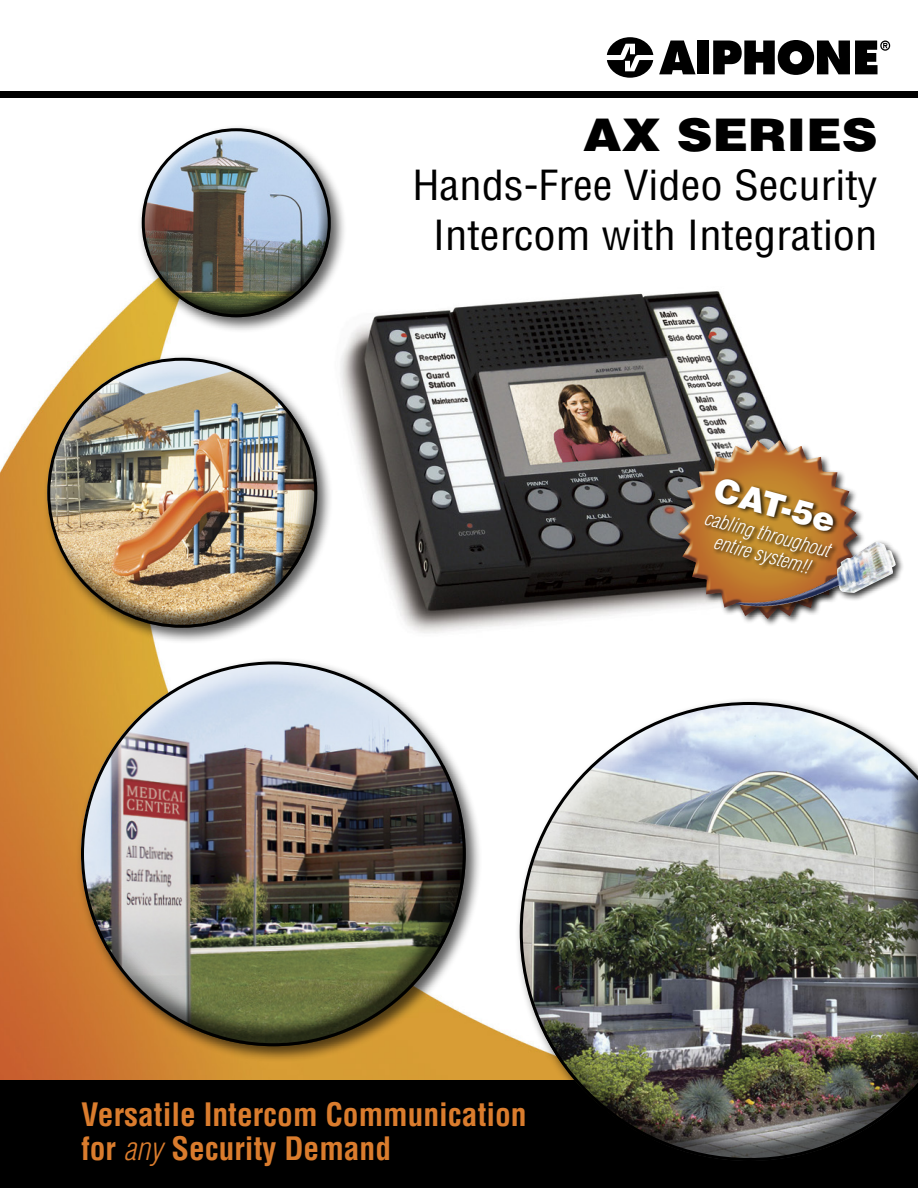
<style>
.page{position:relative;width:918px;height:1188px;background:#fff}
.page>*{position:absolute;margin:0;border:0;box-sizing:border-box;transform-origin:0 0}
.t1{font:900 45px "Helvetica LT";color:#000;scale:1.1 1}
.t2{font:condensed 40.5px/49.5px "Helvetica LT";color:#000;text-align:center;scale:1.1 1}
.t3{font:900 33px "Helvetica LT";color:#fff}
.t4{font:700 condensed 31.5px/34.5px "Helvetica LT";color:#da7c2d}
.t5{font:italic 300 condensed 19.5px/21px "Helvetica LT Std";color:#fff;text-align:center}
.s1{font-family:"Helvetica LT Std";font-weight:300;font-style:italic}
</style>
<div class="page">
<img style="left:0;top:40px;width:891px;height:1040px">
<div style="left:0;top:1080px;width:918px;height:108px;background:#000"></div>
<div style="left:515px;top:697px;width:403px;height:481px;background:#000;opacity:.63"></div>
<div style="left:76px;top:656px;width:406px;height:407px;background:#000;opacity:.63"></div>
<div style="left:80px;top:660px;width:380px;height:293px;background:#fff;opacity:.72"></div>
<div style="left:82px;top:731px;width:384px;height:316px;background:#000;opacity:.63"></div>
<div style="left:42px;top:353px;width:292px;height:291px;background:#000;opacity:.63"></div>
<div style="left:46px;top:356px;width:269px;height:207px;background:#fff;opacity:.72"></div>
<div style="left:47px;top:406px;width:272px;height:223px;background:#000;opacity:.63"></div>
<div style="left:137px;top:123px;width:210px;height:211px;background:#000;opacity:.63"></div>
<div style="left:141px;top:127px;width:188px;height:145px;background:#fff;opacity:.72"></div>
<div style="left:141px;top:162px;width:192px;height:157px;background:#000;opacity:.63"></div>
<div style="left:676px;top:438px;width:190px;height:189px;background:#000;opacity:.81"></div>
<img style="left:684px;top:443px;width:71px;height:67px">
<div style="left:733px;top:539px;width:172px;height:76px;background:#000;opacity:.81"></div>
<img style="left:735px;top:542px;width:161px;height:72px">
<div style="left:0;top:91px;width:918px;height:7px;background:#000"></div>
<img style="left:520px;top:702px;width:398px;height:459px">
<div style="left:703px;top:477px;width:136px;height:102px;background:#000;opacity:.81"></div>
<svg style="left:607px;top:37px;width:46px;height:41px"></svg>
<svg style="left:659px;top:41px;width:37px;height:33px"></svg>
<div style="left:697px;top:41px;width:12px;height:33px;background:#000"></div>
<svg style="left:713px;top:40px;width:177px;height:35px"></svg>
<h1 class="t1" style="left:583px;top:105px;width:269px">AX SERIES</h1>
<p class="t2" style="left:412px;top:160px;width:424px">Hands-Free Video Security<br>Intercom with Integration</p>
<p class="t3" style="left:721px;top:468px;width:125px;rotate:15deg">CAT-5e</p>
<p class="t5" style="left:708px;top:507px;width:130px;rotate:15deg">cabling throughout entire system!!</p>
<p class="t4" style="left:81px;top:1097px;width:447px">Versatile Intercom Communication for <span class="s1">any</span> Security Demand</p>
</div>
